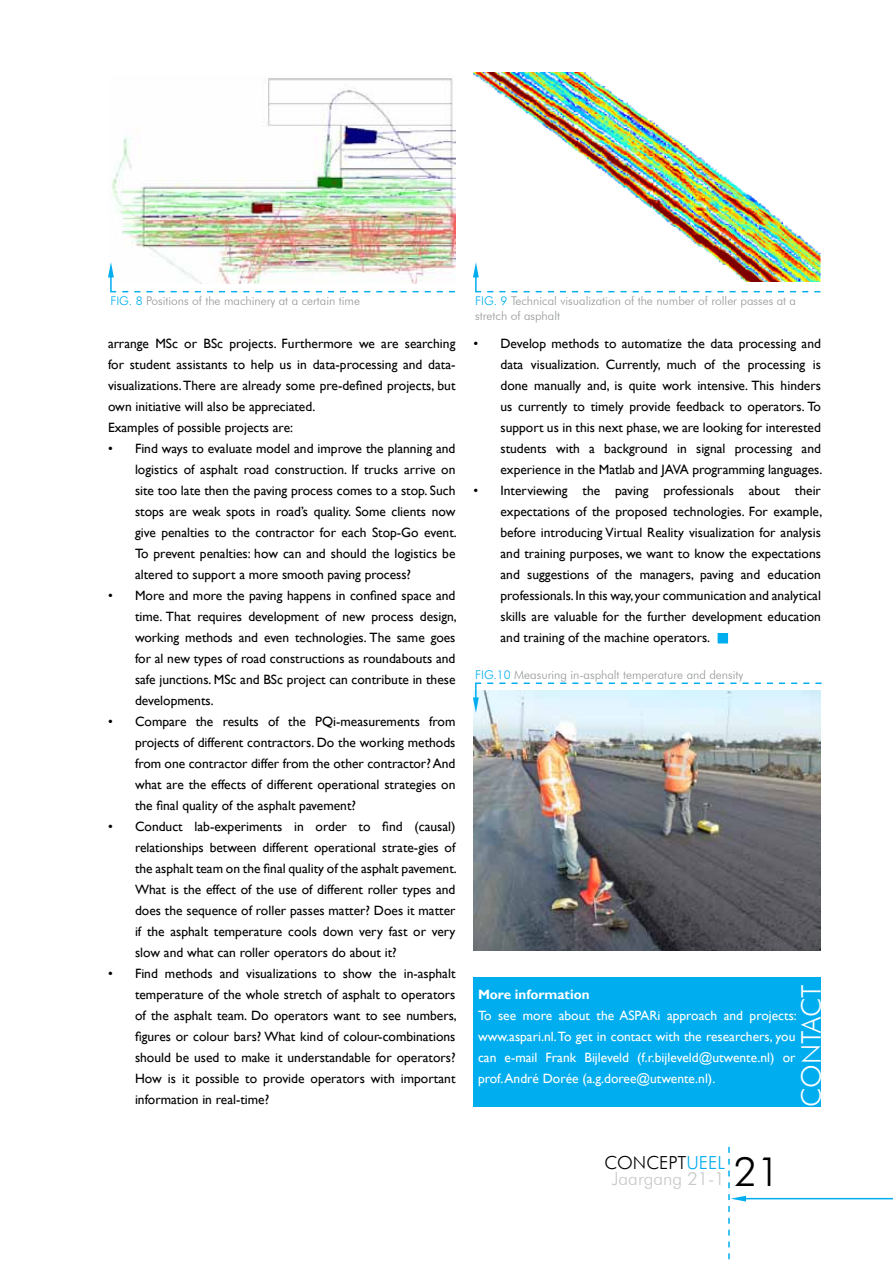
<style>
.page{position:relative;width:893px;height:1263px;background:#fff}
.page>*{position:absolute;margin:0;border:0;box-sizing:border-box;transform-origin:0 0}
.t1{font:300 40.5px "Futura BT";color:#000}
.t2{font:300 27px "Futura BT";color:#fff}
.t3{font:300 18px/16.5px "Futura BT";color:#c7c8ca;text-align:center}
.t4{font:13.5px/21px "Gill Sans";color:#000;text-align:justify}
.t5{font:13.5px/21px "Gill Sans";color:#fff;text-align:justify}
.t6{font:700 13.5px "Gill Sans";color:#fff}
.t7{font:300 12px/15px "Futura BT";color:#939598}
.s1{color:#00aeef}
.s2{color:#000}
</style>
<div class="page">
<hr style="left:744px;top:1198px;width:149px;height:1px;background:#00aeef">
<svg style="left:728px;top:1147px;width:18px;height:113px"></svg>
<img style="left:473px;top:713px;width:348px;height:238px">
<img style="left:112px;top:77px;width:343px;height:185px">
<img style="left:473px;top:72px;width:348px;height:210px">
<svg style="left:108px;top:262px;width:347px;height:30px"></svg>
<div style="left:473px;top:977px;width:348px;height:130px;background:#00aeef"></div>
<img style="left:473px;top:262px;width:347px;height:30px">
<div style="left:716px;top:631px;width:14px;height:14px;background:#00aeef;border:2px solid #fff"></div>
<svg style="left:473px;top:682px;width:348px;height:31px"></svg>
<p class="t7" style="left:110px;top:293px;width:251px"><span class="s1">FIG. 8</span> Positions of the machinery at a certain time</p>
<p class="t4" style="left:108px;top:333px;width:349px;text-align:left">arrange MSc or BSc projects. Furthermore we are searching for student assistants to help us in data-processing and data&shy;visualizations. There are already some pre-defined projects, but own initiative will also be appreciated.<br>Examples of possible projects are:</p>
<p class="t4" style="left:135px;top:438px;width:323px;text-indent:-27px">• Find ways to evaluate model and improve the planning and logistics of asphalt road construction. If trucks arrive on site too late then the paving process comes to a stop. Such stops are weak spots in road’s quality. Some clients now give penalties to the contractor for each Stop-Go event.<br>To prevent penalties: how can and should the logistics be altered to support a more smooth paving process?</p>
<p class="t4" style="left:135px;top:585px;width:323px;text-indent:-27px">• More and more the paving happens in confined space and time. That requires development of new process design, working methods and even technologies. The same goes for al new types of road constructions as roundabouts and safe junctions. MSc and BSc project can contribute in these developments.</p>
<p class="t4" style="left:135px;top:711px;width:322px;text-indent:-27px">• Compare the results of the PQi-measurements from projects of different contractors. Do the working methods from one contractor differ from the other contractor? And what are the effects of different operational strategies on the final quality of the asphalt pavement?</p>
<p class="t4" style="left:135px;top:816px;width:323px;text-indent:-27px">• Conduct lab-experiments in order to find (causal) relationships between different operational strate-gies of the asphalt team on the final quality of the asphalt pavement.<br>What is the effect of the use of different roller types and does the sequence of roller passes matter? Does it matter if the asphalt temperature cools down very fast or very slow and what can roller operators do about it?</p>
<p class="t4" style="left:135px;top:963px;width:323px;text-indent:-27px">• Find methods and visualizations to show the in-asphalt temperature of the whole stretch of asphalt to operators of the asphalt team. Do operators want to see numbers, figures or colour bars? What kind of colour-combinations should be used to make it understandable for operators?<br>How is it possible to provide operators with important information in real-time?</p>
<p class="t7" style="left:475px;top:293px;width:322px"><span class="s1">FIG. 9</span> Technical visualization of the number of roller passes at a stretch of asphalt</p>
<p class="t4" style="left:500px;top:333px;width:323px;text-indent:-27px">• Develop methods to automatize the data processing and data visualization. Currently, much of the processing is done manually and, is quite work intensive. This hinders us currently to timely provide feedback to operators. To support us in this next phase, we are looking for interested students with a background in signal processing and experience in the Matlab and JAVA programming languages.</p>
<p class="t4" style="left:500px;top:480px;width:323px;text-indent:-27px">• Interviewing the paving professionals about their expectations of the proposed technologies. For example, before introducing Virtual Reality visualization for analysis and training purposes, we want to know the expectations and suggestions of the managers, paving and education professionals. In this way, your communication and analytical skills are valuable for the further development education and training of the machine operators.</p>
<p class="t7" style="left:475px;top:667px;width:270px"><span class="s1">fig.10</span> Measuring in-asphalt temperature and density</p>
<h2 class="t2" style="left:795px;top:1107px;width:124px;rotate:-90deg">Contact</h2>
<p class="t6" style="left:478px;top:986px;width:113px">More information</p>
<p class="t5" style="left:478px;top:1005px;width:320px">To see more about the ASPARi approach and projects: www.aspari.nl. To get in contact with the researchers, you can e-mail Frank Bijleveld (f.r.bijleveld@utwente.nl) or prof. André Dorée (a.g.doree@utwente.nl).</p>
<h3 class="t3" style="left:604px;top:1154px;width:122px"><span class="s2">Concept</span><span class="s1">ueel<br></span>Jaargang 21-1</h3>
<h1 class="t1" style="left:734px;top:1147px;width:48px">21</h1>
</div>
